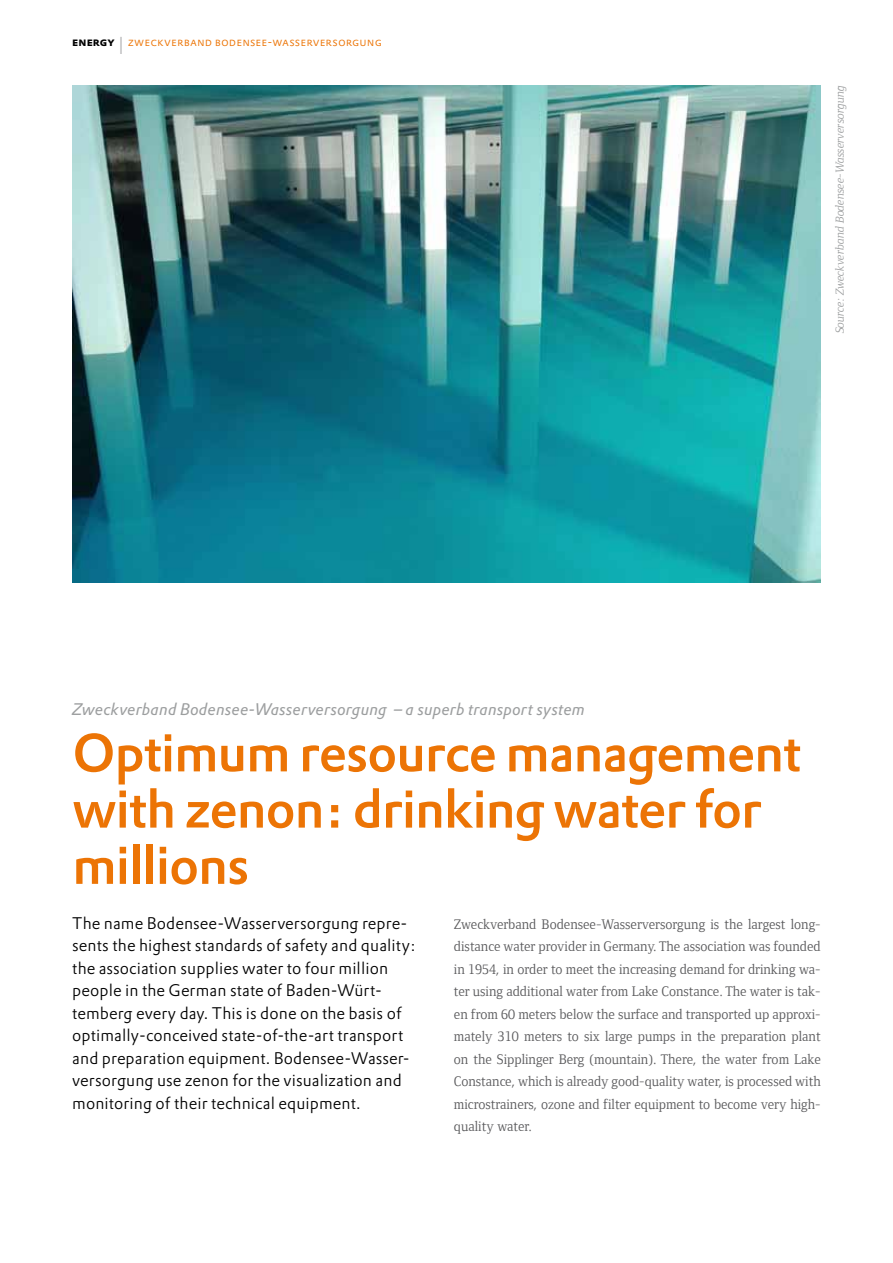
<style>
.page{position:relative;width:893px;height:1263px;background:#fff}
.page>*{position:absolute;margin:0;border:0;box-sizing:border-box;transform-origin:0 0}
.t1{font:500 52.5px/56.2px "DTL Prokyon TOT";letter-spacing:-.02em;color:#ec7405}
.t2{font:300 16.5px/22.5px "DTL Prokyon TOT";letter-spacing:.005em;color:#000}
.t3{font:italic 16.5px "DTL Prokyon TOT";letter-spacing:.005em;color:#9c9e9f}
.t4{font:14.25px/22.5px "Foundry Form Serif";color:#58585a;text-align:justify}
.t5{font:300 12px "DTL Prokyon TOT Caps";letter-spacing:.005em;color:#ec7405}
.t6{font:12px "Foundry Form Serif Italic OSF";color:#9c9e9f}
.s1{font-weight:700;color:#000}
.s2{font-size:24px;color:#9c9e9f}
</style>
<div class="page">
<img style="left:72px;top:85px;width:749px;height:498px">
<p class="t5" style="left:72px;top:34px;width:311px"><span class="s1">energy</span> <span class="s2">I</span> zweckverband bodensee-wasserversorgung</p>
<p class="t6" style="left:833px;top:333px;width:250px;rotate:-90deg">Source: Zweckverband Bodensee-Wasserversorgung</p>
<p class="t3" style="left:72px;top:699px;width:514px">Zweckverband Bodensee-Wasserversorgung – a superb transport system</p>
<h1 class="t1" style="left:72px;top:724px;width:731px">Optimum resource management with zenon: drinking water for millions</h1>
<p class="t2" style="left:72px;top:912px;width:345px">The name Bodensee-Wasserversorgung repre&shy;sents the highest standards of safety and quality: the association supplies water to four million people in the German state of Baden-Würt&shy;temberg every day. This is done on the basis of optimally-conceived state-of-the-art transport and preparation equipment. Bodensee-Wasser&shy;versorgung use zenon for the visualization and monitoring of their technical equipment.</p>
<p class="t4" style="left:454px;top:913px;width:368px">Zweckverband Bodensee-Wasserversorgung is the largest long&shy;distance water provider in Germany. The association was founded in 1954, in order to meet the increasing demand for drinking wa&shy;ter using additional water from Lake Constance. The water is tak&shy;en from 60 meters below the surface and transported up approxi&shy;mately 310 meters to six large pumps in the preparation plant on the Sipplinger Berg (mountain). There, the water from Lake Constance, which is already good-quality water, is processed with microstrainers, ozone and filter equipment to become very high&shy;quality water.</p>
</div>
